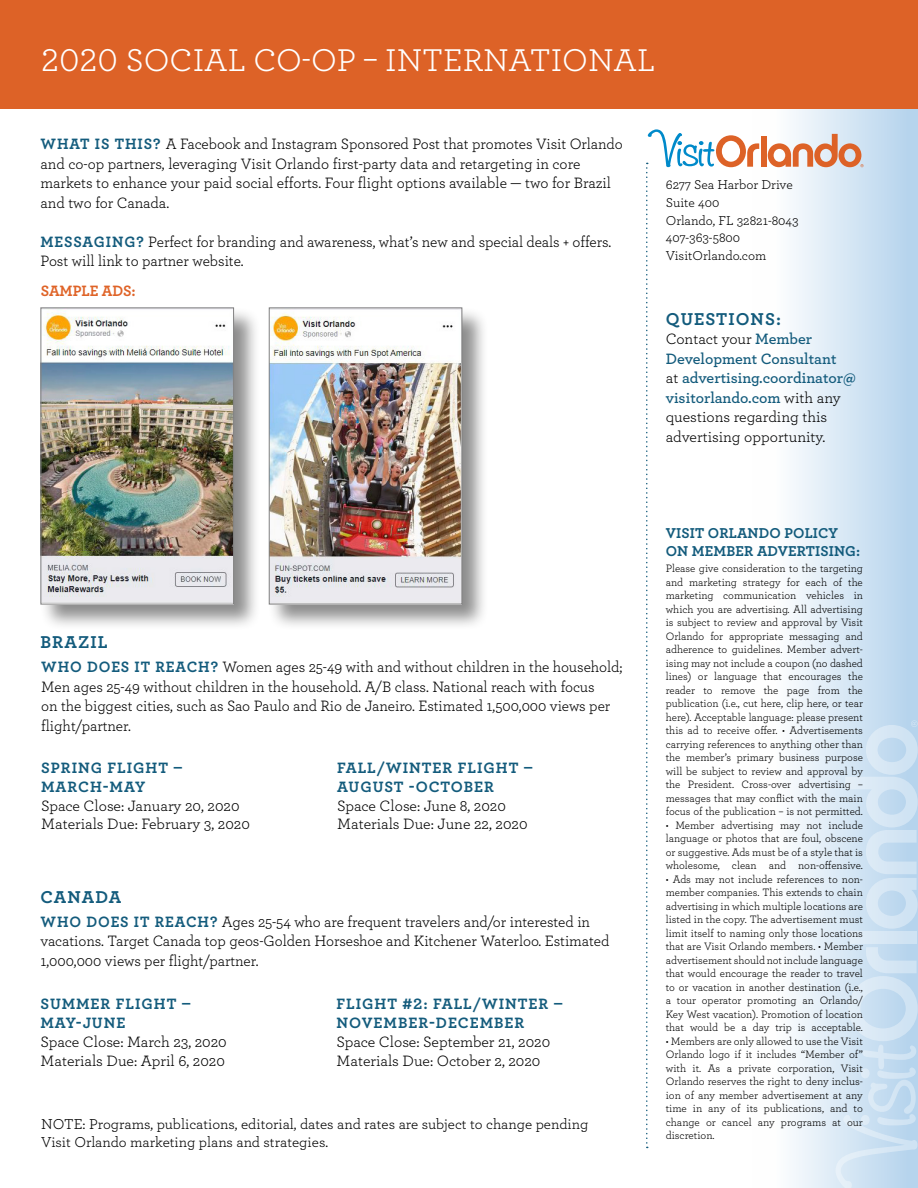
<style>
.page{position:relative;width:918px;height:1188px;background:#fff}
.page>*{position:absolute;margin:0;border:0;box-sizing:border-box;transform-origin:0 0}
.t1{font:33px "Archer";color:#fff}
.t2{font:700 18px "Archer";letter-spacing:.06em;color:#135b7c}
.Body_Copy{font:15.75px/18.8px "Archer";letter-spacing:-.005em;color:#000}
.Body_Copy-2{font:600 15.75px/19.5px "Archer";color:#135b7c}
.Body_Copy-3{font:700 15.75px "Archer";letter-spacing:-.005em;color:#df6327}
.t3{font:15px/18px "Archer";color:#000}
.t4{font:700 15px/18px "Archer";letter-spacing:.01em;color:#135b7c}
.t5{font:13.5px "Archer";color:#000}
.t6{font:11.25px/13.5px "Archer";color:#000;text-align:justify}
.s1{font-weight:700;color:#135b7c}
.s2{font-weight:400;color:#000}
</style>
<div class="page">
<div style="left:752px;top:107px;width:166px;height:1081px;background:linear-gradient(to right,#fff,#b3d2ec)"></div>
<div style="left:0;top:0;width:918px;height:109px;background:#dd6227"></div>
<svg style="left:836px;top:947px;width:82px;height:241px;background:#cde1f2"></svg>
<div style="left:850px;top:931px;width:67px;height:13px;background:#d8e8f5"></div>
<svg style="left:845px;top:720px;width:73px;height:209px;background:#cde1f2"></svg>
<svg style="left:646px;top:129px;width:113px;height:1019px"></svg>
<div style="left:761px;top:136px;width:6px;height:31px;background:#dd6227"></div>
<svg style="left:768px;top:134px;width:96px;height:33px"></svg>
<div style="left:39px;top:306px;width:221px;height:325px;background:#000;opacity:.45"></div>
<img style="left:43px;top:309px;width:189px;height:293px">
<div style="left:41px;top:307px;width:193px;height:297px;border:1px solid #808080"></div>
<div style="left:268px;top:306px;width:221px;height:325px;background:#000;opacity:.45"></div>
<img style="left:271px;top:309px;width:189px;height:293px">
<div style="left:269px;top:307px;width:193px;height:297px;border:1px solid #808080"></div>
<p class="t1" style="left:41px;top:37px;width:616px">2020 SOCIAL CO-OP – INTERNATIONAL</p>
<p class="Body_Copy" style="left:40px;top:133px;width:584px;line-height:19.5px"><span class="s1">WHAT IS THIS?</span> A Facebook and Instagram Sponsored Post that promotes Visit Orlando and co-op partners, leveraging Visit Orlando first-party data and retargeting in core markets to enhance your paid social efforts. Four flight options available — two for Brazil and two for Canada.</p>
<p class="Body_Copy" style="left:40px;top:231px;width:572px;line-height:19.5px"><span class="s1">MESSAGING?</span> Perfect for branding and awareness, what’s new and special deals + offers.<br>Post will link to partner website.</p>
<p class="Body_Copy-3" style="left:41px;top:278px;width:96px">SAMPLE ADS:</p>
<p class="t5" style="left:666px;top:175px;width:129px">6277 Sea Harbor Drive</p>
<p class="t5" style="left:666px;top:193px;width:55px">Suite 400</p>
<p class="t5" style="left:666px;top:211px;width:134px">Orlando, FL 32821-8043</p>
<p class="t5" style="left:666px;top:229px;width:76px">407-363-5800</p>
<p class="t5" style="left:666px;top:247px;width:102px">VisitOrlando.com</p>
<p class="t2" style="left:666px;top:305px;width:117px">QUESTIONS:</p>
<p class="Body_Copy-2" style="left:666px;top:328px;width:192px"><span class="s2">Contact your</span> Member<br>Development Consultant<br><span class="s2">at</span> advertising.coordinator@ visitorlando.com <span class="s2">with any questions regarding this advertising opportunity.</span></p>
<p class="t2" style="left:40px;top:628px;width:69px">BRAZIL</p>
<p class="Body_Copy" style="left:41px;top:656px;width:583px;line-height:19.5px"><span class="s1">WHO DOES IT REACH?</span> Women ages 25-49 with and without children in the household; Men ages 25-49 without children in the household. A/B class. National reach with focus<br>on the biggest cities, such as Sao Paulo and Rio de Janeiro. Estimated 1,500,000 views per flight/partner.</p>
<p class="Body_Copy" style="left:41px;top:758px;width:210px"><span class="s1">SPRING FLIGHT –<br>MARCH-MAY<br></span>Space Close: January 20, 2020<br>Materials Due: February 3, 2020</p>
<p class="Body_Copy" style="left:337px;top:758px;width:197px"><span class="s1">FALL/WINTER FLIGHT –<br>AUGUST -OCTOBER<br></span>Space Close: June 8, 2020<br>Materials Due: June 22, 2020</p>
<p class="t2" style="left:40px;top:883px;width:82px">CANADA</p>
<p class="Body_Copy" style="left:40px;top:911px;width:571px;line-height:19.5px"><span class="s1">WHO DOES IT REACH?</span> Ages 25-54 who are frequent travelers and/or interested in vacations. Target Canada top geos-Golden Horseshoe and Kitchener Waterloo. Estimated<br>1,000,000 views per flight/partner.</p>
<p class="Body_Copy" style="left:40px;top:994px;width:188px"><span class="s1">SUMMER FLIGHT –<br>MAY-JUNE<br></span>Space Close: March 23, 2020<br>Materials Due: April 6, 2020</p>
<p class="Body_Copy" style="left:337px;top:994px;width:228px"><span class="s1">FLIGHT #2: FALL/WINTER –<br>NOVEMBER-DECEMBER<br></span>Space Close: September 21, 2020<br>Materials Due: October 2, 2020</p>
<p class="t3" style="left:41px;top:1114px;width:549px">NOTE: Programs, publications, editorial, dates and rates are subject to change pending<br>Visit Orlando marketing plans and strategies.</p>
<p class="t4" style="left:666px;top:523px;width:196px">VISIT ORLANDO POLICY<br>ON MEMBER ADVERTISING:</p>
<p class="t6" style="left:666px;top:561px;width:199px">Please give consideration to the targeting and marketing strategy for each of the marketing communication vehicles in which you are advertising. All advertising is subject to review and approval by Visit Orlando for appropriate messaging and adherence to guidelines. Member advert&shy;ising may not include a coupon (no dashed lines) or language that encourages the reader to remove the page from the publication (i.e., cut here, clip here, or tear here). Acceptable language: please present this ad to receive offer. • Advertisements carrying references to anything other than the member’s primary business purpose will be subject to review and approval by the President. Cross-over advertising – messages that may conflict with the main focus of the publication – is not permitted.</p>
<p class="t6" style="left:666px;top:818px;width:199px">• Member advertising may not include language or photos that are foul, obscene or suggestive. Ads must be of a style that is wholesome, clean and non-offensive.</p>
<p class="t6" style="left:666px;top:872px;width:199px">• Ads may not include references to non&shy;member companies. This extends to chain advertising in which multiple locations are listed in the copy. The advertisement must limit itself to naming only those locations that are Visit Orlando members. • Member advertisement should not include language that would encourage the reader to travel to or vacation in another destination (i.e., a tour operator promoting an Orlando/ Key West vacation). Promotion of location that would be a day trip is acceptable.</p>
<p class="t6" style="left:666px;top:1034px;width:199px">• Members are only allowed to use the Visit Orlando logo if it includes “Member of” with it. As a private corporation, Visit Orlando reserves the right to deny inclus&shy;ion of any member advertisement at any time in any of its publications, and to change or cancel any programs at our discretion.</p>
</div>
